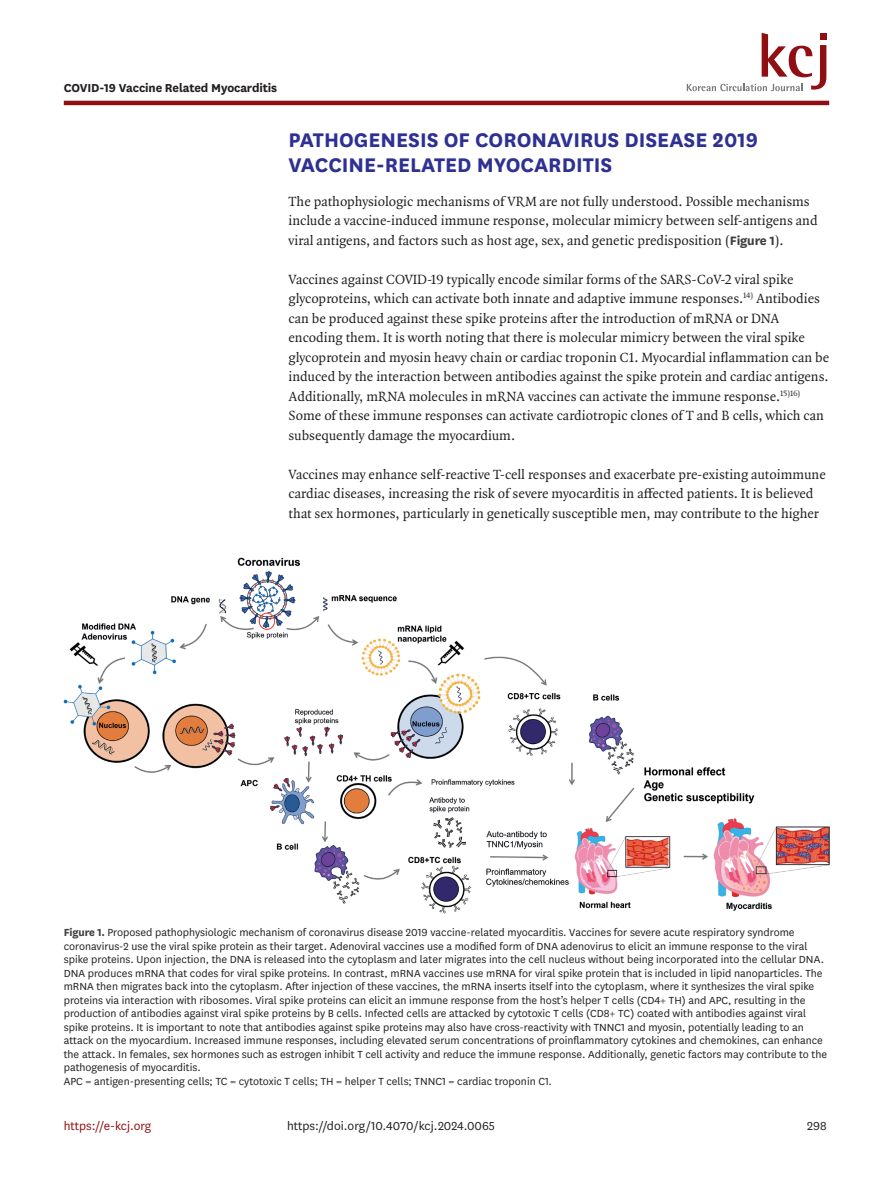
<style>
.page{position:relative;width:893px;height:1191px;background:#fff}
.page>*{position:absolute;margin:0;border:0;box-sizing:border-box;transform-origin:0 0}
.body_title1{font:700 23.1px/25.2px "National";color:#2e3092}
.body_p{font:14.25px/19.5px "Quadraat OT";color:#231f20}
.body_p_first{font:14.25px/19.5px "Quadraat OT";color:#231f20}
.doi_running_footer{font:13.5px "National";color:#231f20}
.alt-title-type{font:700 13.5px "National";letter-spacing:-.01em;color:#231f20}
.t1{font:13.5px "National";color:#900f13}
.fig_caption{font:12px/13.5px "National";color:#231f20}
.s1{font-family:"National";font-weight:700;color:#3e3e3f}
.s2{font-weight:700;color:#3e3e3f}
</style>
<div class="page">
<hr style="left:64px;top:101px;width:765px;height:4px;background:#900f13">
<div style="left:820px;top:34px;width:7px;height:6px;background:#900f13"></div>
<svg style="left:687px;top:33px;width:139px;height:58px"></svg>
<img style="left:64px;top:558px;width:765px;height:355px">
<p class="alt-title-type" style="left:64px;top:78px;width:215px">COVID-19 Vaccine Related Myocarditis</p>
<p class="body_title1" style="left:289px;top:126px;width:471px">PATHOGENESIS OF CORONAVIRUS DISEASE 2019<br>VACCINE-RELATED MYOCARDITIS</p>
<p class="body_p_first" style="left:289px;top:191px;width:531px">The pathophysiologic mechanisms of VRM are not fully understood. Possible mechanisms include a vaccine-induced immune response, molecular mimicry between self-antigens and viral antigens, and factors such as host age, sex, and genetic predisposition (<span class="s1">Figure 1</span>).</p>
<p class="body_p" style="left:289px;top:269px;width:542px">Vaccines against COVID-19 typically encode similar forms of the SARS-CoV-2 viral spike glycoproteins, which can activate both innate and adaptive immune responses.<sup>14)</sup> Antibodies can be produced against these spike proteins after the introduction of mRNA or DNA encoding them. It is worth noting that there is molecular mimicry between the viral spike glycoprotein and myosin heavy chain or cardiac troponin C1. Myocardial inflammation can be induced by the interaction between antibodies against the spike protein and cardiac antigens.<br>Additionally, mRNA molecules in mRNA vaccines can activate the immune response.<sup>15)16)<br></sup>Some of these immune responses can activate cardiotropic clones of T and B cells, which can subsequently damage the myocardium.</p>
<p class="body_p" style="left:289px;top:464px;width:539px">Vaccines may enhance self-reactive T-cell responses and exacerbate pre-existing autoimmune cardiac diseases, increasing the risk of severe myocarditis in affected patients. It is believed that sex hormones, particularly in genetically susceptible men, may contribute to the higher</p>
<p class="fig_caption" style="left:64px;top:925px;width:765px"><span class="s2">Figure 1.</span> Proposed pathophysiologic mechanism of coronavirus disease 2019 vaccine-related myocarditis. Vaccines for severe acute respiratory syndrome coronavirus-2 use the viral spike protein as their target. Adenoviral vaccines use a modified form of DNA adenovirus to elicit an immune response to the viral spike proteins. Upon injection, the DNA is released into the cytoplasm and later migrates into the cell nucleus without being incorporated into the cellular DNA.<br>DNA produces mRNA that codes for viral spike proteins. In contrast, mRNA vaccines use mRNA for viral spike protein that is included in lipid nanoparticles. The mRNA then migrates back into the cytoplasm. After injection of these vaccines, the mRNA inserts itself into the cytoplasm, where it synthesizes the viral spike proteins via interaction with ribosomes. Viral spike proteins can elicit an immune response from the host’s helper T cells (CD4+ TH) and APC, resulting in the production of antibodies against viral spike proteins by B cells. Infected cells are attacked by cytotoxic T cells (CD8+ TC) coated with antibodies against viral spike proteins. It is important to note that antibodies against spike proteins may also have cross-reactivity with TNNC1 and myosin, potentially leading to an attack on the myocardium. Increased immune responses, including elevated serum concentrations of proinflammatory cytokines and chemokines, can enhance the attack. In females, sex hormones such as estrogen inhibit T cell activity and reduce the immune response. Additionally, genetic factors may contribute to the pathogenesis of myocarditis.<br>APC = antigen-presenting cells; TC = cytotoxic T cells; TH = helper T cells; TNNC1 = cardiac troponin C1.</p>
<p class="t1" style="left:64px;top:1116px;width:89px">https://e-kcj.org</p>
<p class="doi_running_footer" style="left:287px;top:1116px;width:209px">https://doi.org/10.4070/kcj.2024.0065</p>
<p class="doi_running_footer" style="left:807px;top:1116px;width:21px">298</p>
</div>
